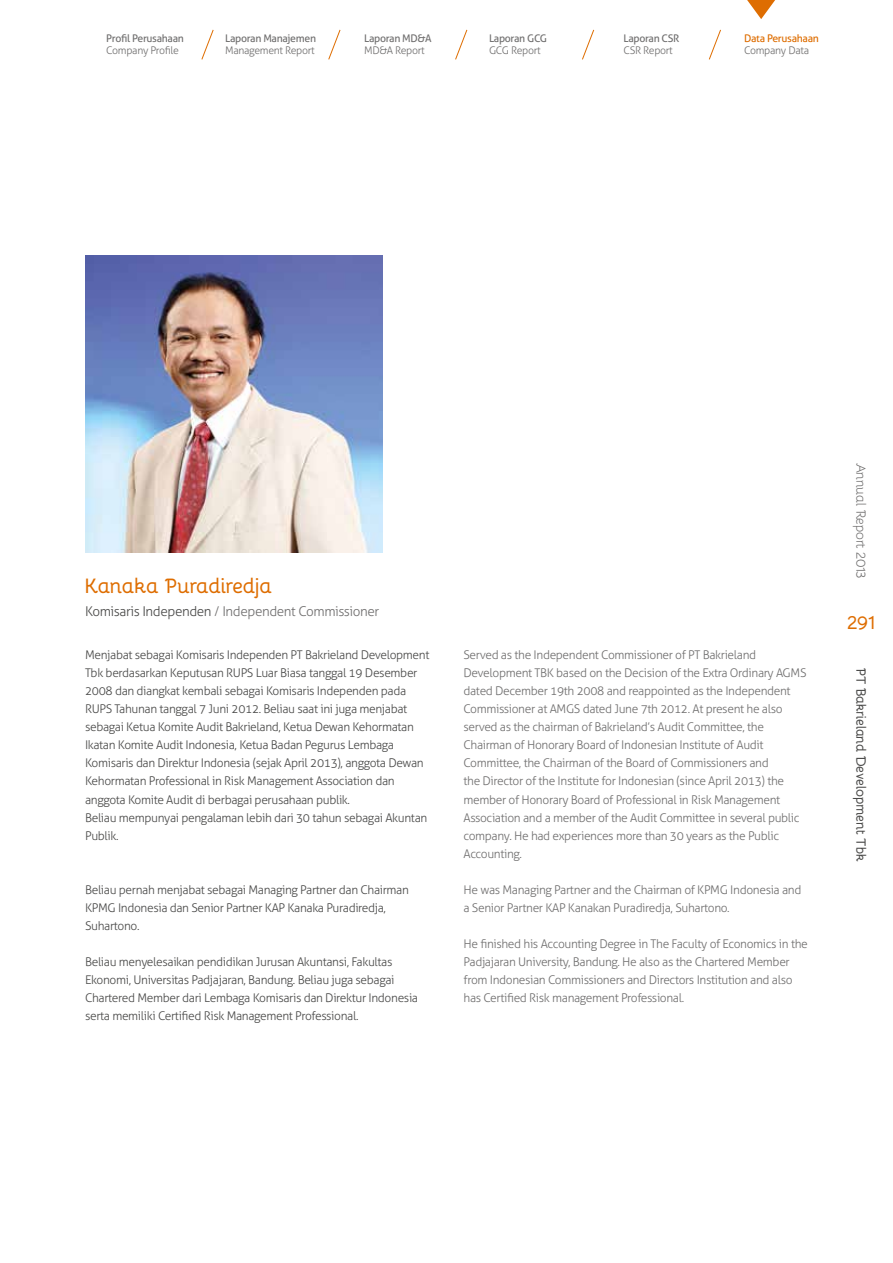
<style>
.page{position:relative;width:893px;height:1263px;background:#fff}
.page>*{position:absolute;margin:0;border:0;box-sizing:border-box;transform-origin:0 0}
.t1{font:700 21px "Bellota";letter-spacing:-.045em;color:#de6d01}
.t2{font:700 19.5px "Bellota";color:#de6d01}
.t3{font:300 13.5px "Aller";letter-spacing:-.03em;color:#706f6f}
.t4{font:700 13.5px "Bellota";letter-spacing:-.04em;color:#4a4a49}
.t5{font:13.5px "Bellota";letter-spacing:-.05em;color:#706f6f}
.t6{font:300 12px/18px "Aller";letter-spacing:-.03em;color:#706f6f}
.t7{font:300 12px/18px "Aller";letter-spacing:-.03em;color:#4a4a49}
.t8{font:300 10.5px "Aller";letter-spacing:-.03em;color:#706f6f}
.t9{font:10.5px "Aller";letter-spacing:-.03em;color:#706f6f}
.t10{font:10.5px "Aller";letter-spacing:-.03em;color:#de6d01}
.s1{color:#4a4a49}
</style>
<div class="page">
<svg style="left:328px;top:29px;width:13px;height:31px"></svg>
<svg style="left:201px;top:29px;width:13px;height:31px"></svg>
<svg style="left:455px;top:29px;width:13px;height:31px"></svg>
<svg style="left:582px;top:29px;width:13px;height:31px"></svg>
<svg style="left:708px;top:29px;width:13px;height:31px"></svg>
<svg style="left:747px;top:0;width:28px;height:19px"></svg>
<img style="left:85px;top:255px;width:298px;height:298px">
<p class="t9" style="left:106px;top:32px;width:79px">Profil Perusahaan</p>
<p class="t8" style="left:106px;top:44px;width:74px">Company Profile</p>
<p class="t9" style="left:225px;top:32px;width:92px">Laporan Manajemen</p>
<p class="t8" style="left:225px;top:44px;width:91px">Management Report</p>
<p class="t9" style="left:364px;top:32px;width:69px">Laporan MD&amp;A</p>
<p class="t8" style="left:364px;top:44px;width:62px">MD&amp;A Report</p>
<p class="t9" style="left:489px;top:32px;width:60px">Laporan GCG</p>
<p class="t8" style="left:489px;top:44px;width:53px">GCG Report</p>
<p class="t9" style="left:623px;top:32px;width:57px">Laporan CSR</p>
<p class="t8" style="left:623px;top:44px;width:51px">CSR Report</p>
<p class="t10" style="left:744px;top:32px;width:76px">Data Perusahaan</p>
<p class="t8" style="left:744px;top:44px;width:66px">Company Data</p>
<h1 class="t1" style="left:85px;top:569px;width:189px">Kanaka Puradiredja</h1>
<p class="t3" style="left:85px;top:603px;width:296px"><span class="s1">Komisaris Independen</span> / Independent Commissioner</p>
<p class="t7" style="left:85px;top:646px;width:346px">Menjabat sebagai Komisaris Independen PT Bakrieland Development Tbk berdasarkan Keputusan RUPS Luar Biasa tanggal 19 Desember 2008 dan diangkat kembali sebagai Komisaris Independen pada RUPS Tahunan tanggal 7 Juni 2012. Beliau saat ini juga menjabat sebagai Ketua Komite Audit Bakrieland, Ketua Dewan Kehormatan Ikatan Komite Audit Indonesia, Ketua Badan Pegurus Lembaga Komisaris dan Direktur Indonesia (sejak April 2013), anggota Dewan Kehormatan Professional in Risk Management Association dan anggota Komite Audit di berbagai perusahaan publik.<br>Beliau mempunyai pengalaman lebih dari 30 tahun sebagai Akuntan Publik.</p>
<p class="t7" style="left:85px;top:880px;width:325px">Beliau pernah menjabat sebagai Managing Partner dan Chairman<br>KPMG Indonesia dan Senior Partner KAP Kanaka Puradiredja,<br>Suhartono.</p>
<p class="t7" style="left:85px;top:952px;width:335px">Beliau menyelesaikan pendidikan Jurusan Akuntansi, Fakultas Ekonomi, Universitas Padjajaran, Bandung. Beliau juga sebagai Chartered Member dari Lembaga Komisaris dan Direktur Indonesia serta memiliki Certified Risk Management Professional.</p>
<p class="t6" style="left:463px;top:646px;width:344px">Served as the Independent Commissioner of PT Bakrieland Development TBK based on the Decision of the Extra Ordinary AGMS dated December 19th 2008 and reappointed as the Independent Commissioner at AMGS dated June 7th 2012. At present he also served as the chairman of Bakrieland’s Audit Committee, the Chairman of Honorary Board of Indonesian Institute of Audit Committee, the Chairman of the Board of Commissioners and<br>the Director of the Institute for Indonesian (since April 2013) the member of Honorary Board of Professional in Risk Management Association and a member of the Audit Committee in several public company. He had experiences more than 30 years as the Public Accounting.</p>
<p class="t6" style="left:463px;top:880px;width:339px">He was Managing Partner and the Chairman of KPMG Indonesia and a Senior Partner KAP Kanakan Puradiredja, Suhartono.</p>
<p class="t6" style="left:463px;top:934px;width:346px">He finished his Accounting Degree in The Faculty of Economics in the Padjajaran University, Bandung. He also as the Chartered Member from Indonesian Commissioners and Directors Institution and also has Certified Risk management Professional.</p>
<p class="t5" style="left:872px;top:463px;width:118px;rotate:90deg">Annual Report 2013</p>
<h2 class="t2" style="left:847px;top:606px;width:30px">291</h2>
<p class="t4" style="left:872px;top:668px;width:195px;rotate:90deg">PT Bakrieland Development Tbk</p>
</div>
